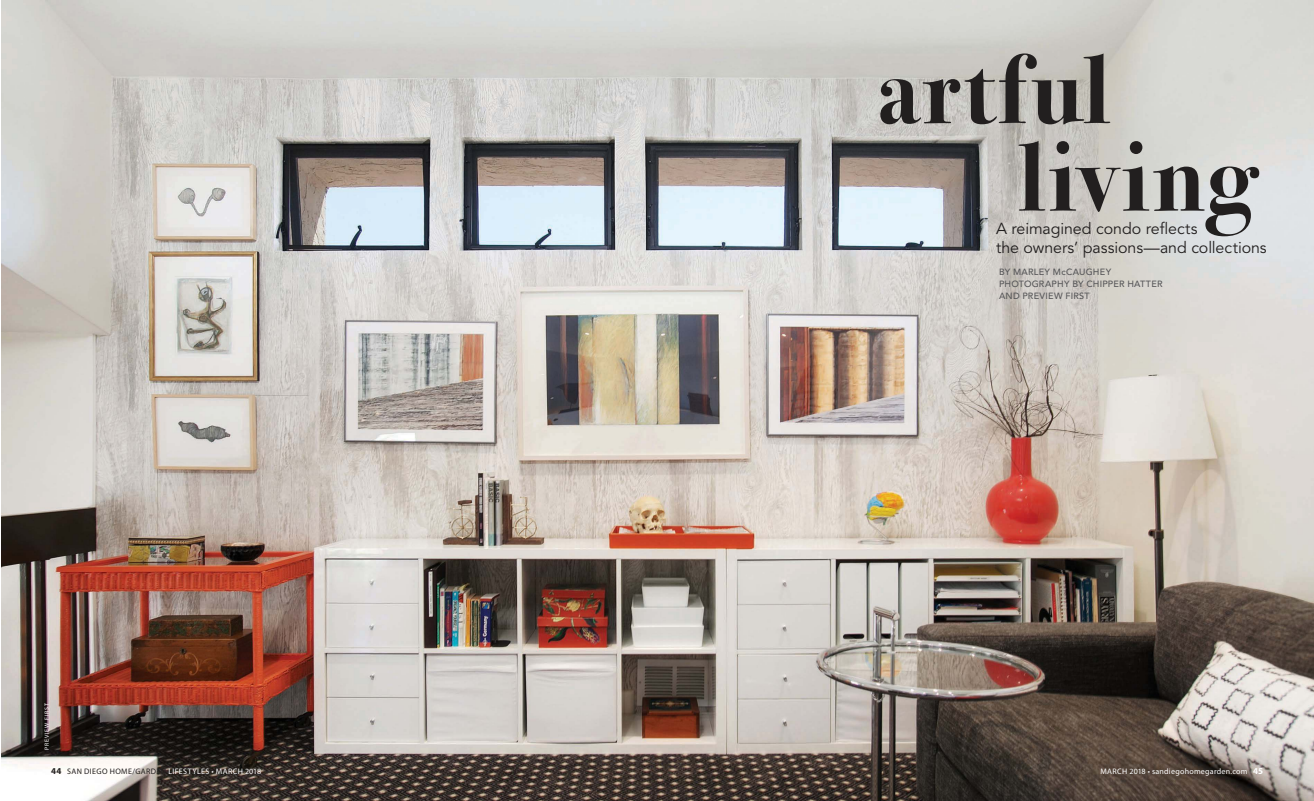
<style>
.page{position:relative;width:1314px;height:801px;background:#fff}
.page>*{position:absolute;margin:0;border:0;box-sizing:border-box;transform-origin:0 0}
.t1{font:700 98.9px "Bodoni Svty Two ITCTT";letter-spacing:.035em;color:#221f1f}
.t2{font:16px/19px "Avenir";letter-spacing:-.005em;color:#221f1f}
.t3{font:500 9px/12px "Avenir";letter-spacing:.025em;color:#565658}
.t4{font:8px "Myriad Pro";letter-spacing:.04em;color:#fff}
.t5{font:6px "Myriad Pro";letter-spacing:.14em;color:#fff}
.s1{font-weight:700;font-size:9px;color:#221f1f}
.s2{color:#221f1f}
.s3{font-weight:700;font-size:9px}
</style>
<div class="page">
<img style="left:2px;top:0;width:1312px;height:801px">
<h1 class="t1" style="left:877px;top:49px;width:235px">artful</h1>
<h1 class="t1" style="left:1018px;top:137px;width:238px">living</h1>
<h2 class="t2" style="left:996px;top:221px;width:272px">A reimagined condo reflects<br>the owners’ passions—and collections</h2>
<p class="t5" style="left:44px;top:750px;width:48px;rotate:-90deg">PREVIEW FIRST</p>
<p class="t3" style="left:999px;top:266px;width:165px">BY MARLEY McCAUGHEY<br>PHOTOGRAPHY BY CHIPPER HATTER<br>AND PREVIEW FIRST</p>
<p class="t4" style="left:51px;top:768px;width:212px"><span class="s1">44</span> <span class="s2">SAN DIEGO HOME/GARDEN</span> LIFESTYLES • MARCH 2018</p>
<p class="t4" style="left:1100px;top:768px;width:164px">MARCH 2018 • sandiegohomegarden.com <span class="s3">45</span></p>
</div>
